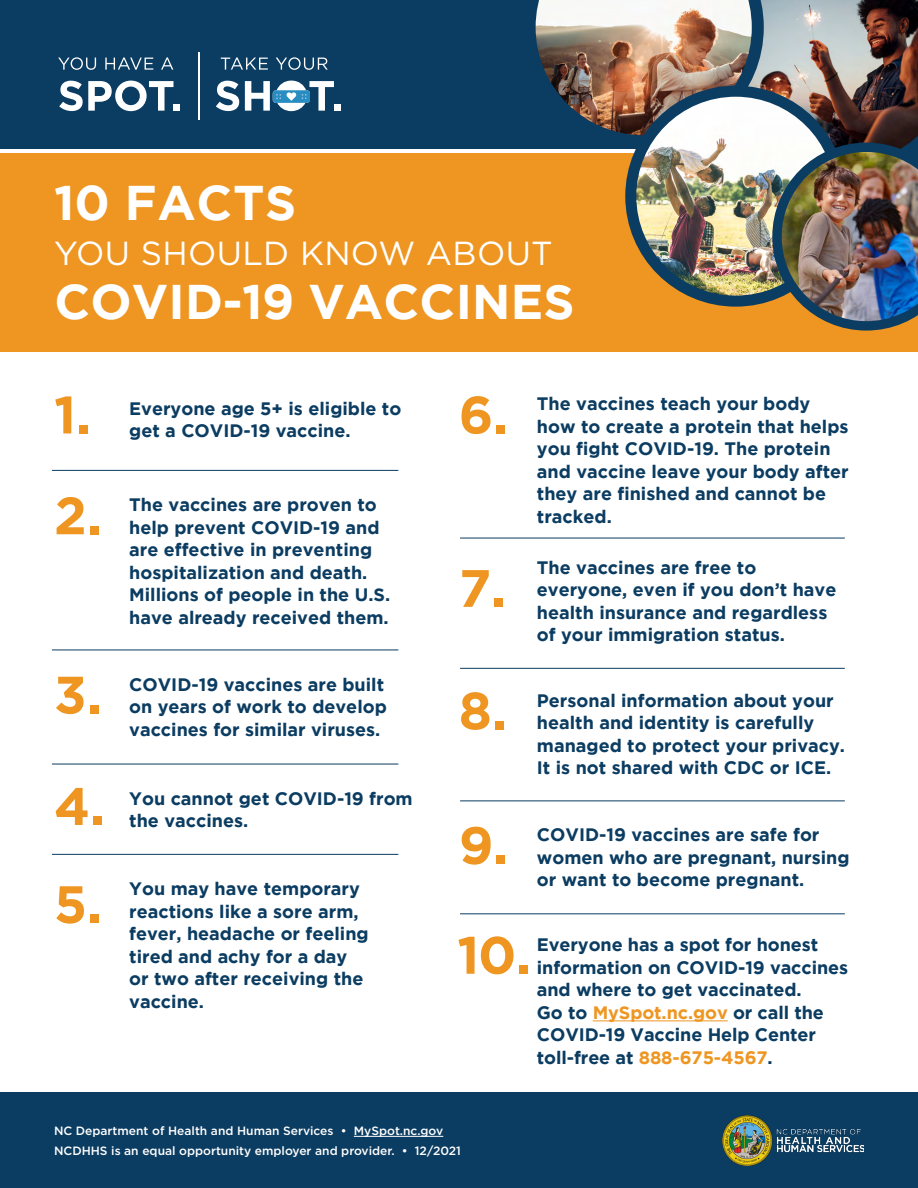
<style>
.page{position:relative;width:918px;height:1188px;background:#fff}
.page>*{position:absolute;margin:0;border:0;box-sizing:border-box;transform-origin:0 0}
.t1{font:700 52.5px/109.6px "Gotham";color:#ee9621}
.t2{font:700 48.6px "Gotham";letter-spacing:.005em;color:#fff}
.t3{font:33.3px "Gotham";letter-spacing:.01em;color:#fff}
.t4{font:700 18px/22.5px "Gotham";color:#0b3c61}
.t5{font:500 12px/19.5px "Gotham";color:#fff}
.s1{color:#ee9621}
</style>
<div class="page">
<div style="left:0;top:153px;width:918px;height:198px;background:#ee9621"></div>
<div style="left:0;top:0;width:918px;height:148px;background:#0b3c61"></div>
<hr style="left:593px;top:1021px;width:135px;height:1px;background:#ee9621">
<hr style="left:52px;top:470px;width:346px;height:1px;background:#0b3c61">
<hr style="left:52px;top:650px;width:346px;height:1px;background:#0b3c61">
<hr style="left:52px;top:764px;width:346px;height:1px;background:#0b3c61">
<hr style="left:52px;top:854px;width:346px;height:1px;background:#0b3c61">
<hr style="left:460px;top:538px;width:385px;height:1px;background:#0b3c61">
<hr style="left:460px;top:668px;width:385px;height:1px;background:#0b3c61">
<hr style="left:460px;top:801px;width:385px;height:1px;background:#0b3c61">
<hr style="left:460px;top:913px;width:385px;height:1px;background:#0b3c61">
<img style="left:524px;top:0;width:394px;height:331px">
<svg style="left:221px;top:57px;width:47px;height:13px"></svg>
<svg style="left:276px;top:57px;width:52px;height:13px"></svg>
<svg style="left:216px;top:81px;width:23px;height:30px"></svg>
<div style="left:334px;top:104px;width:7px;height:7px;background:#fff"></div>
<hr style="left:198px;top:52px;width:2px;height:67px;background:#fff">
<svg style="left:58px;top:57px;width:38px;height:13px"></svg>
<svg style="left:105px;top:57px;width:48px;height:13px"></svg>
<svg style="left:161px;top:57px;width:12px;height:13px"></svg>
<svg style="left:59px;top:81px;width:115px;height:30px"></svg>
<div style="left:173px;top:104px;width:7px;height:7px;background:#fff"></div>
<svg style="left:245px;top:81px;width:89px;height:30px"></svg>
<div style="left:0;top:1093px;width:918px;height:95px;background:#0b3c61"></div>
<hr style="left:354px;top:1136px;width:89px;height:1px;background:#fff">
<img style="left:723px;top:1116px;width:141px;height:49px">
<h2 class="t2" style="left:54px;top:175px;width:244px">10 FACTS</h2>
<h3 class="t3" style="left:54px;top:232px;width:500px">YOU SHOULD KNOW ABOUT</h3>
<h2 class="t2" style="left:54px;top:274px;width:522px">COVID-19 VACCINES</h2>
<h1 class="t1" style="left:54px;top:359px;width:39px">1.</h1>
<h1 class="t1" style="left:459px;top:359px;width:51px">6.</h1>
<p class="t4" style="left:129px;top:397px;width:274px">Everyone age 5+ is eligible to get a COVID-19 vaccine.</p>
<p class="t4" style="left:537px;top:392px;width:313px">The vaccines teach your body how to create a protein that helps you fight COVID-19. The protein and vaccine leave your body after they are finished and cannot be tracked.</p>
<p class="t4" style="left:537px;top:556px;width:301px">The vaccines are free to everyone, even if you don’t have health insurance and regardless of your immigration status.</p>
<h1 class="t1" style="left:54px;top:460px;width:49px">2.</h1>
<p class="t4" style="left:129px;top:493px;width:262px">The vaccines are proven to help prevent COVID-19 and are effective in preventing hospitalization and death.<br>Millions of people in the U.S. have already received them.</p>
<h1 class="t1" style="left:459px;top:532px;width:49px">7.</h1>
<h1 class="t1" style="left:54px;top:638px;width:53px;line-height:111.4px">3.<br>4.</h1>
<h1 class="t1" style="left:54px;top:848px;width:50px">5.</h1>
<p class="t4" style="left:129px;top:673px;width:259px">COVID-19 vaccines are built on years of work to develop vaccines for similar viruses.</p>
<p class="t4" style="left:129px;top:787px;width:285px">You cannot get COVID-19 from the vaccines.</p>
<p class="t4" style="left:129px;top:877px;width:241px">You may have temporary reactions like a sore arm, fever, headache or feeling tired and achy for a day or two after receiving the vaccine.</p>
<h1 class="t1" style="left:459px;top:655px;width:50px">8.</h1>
<p class="t4" style="left:537px;top:689px;width:310px">Personal information about your health and identity is carefully managed to protect your privacy.<br>It is not shared with CDC or ICE.</p>
<h1 class="t1" style="left:457px;top:789px;width:75px">9.<br>10.</h1>
<p class="t4" style="left:537px;top:823px;width:314px">COVID-19 vaccines are safe for women who are pregnant, nursing or want to become pregnant.</p>
<p class="t4" style="left:537px;top:933px;width:313px">Everyone has a spot for honest information on COVID-19 vaccines and where to get vaccinated.<br>Go to <span class="s1">MySpot.nc.gov</span> or call the<br>COVID-19 Vaccine Help Center toll-free at <span class="s1">888-675-4567</span>.</p>
<p class="t5" style="left:54px;top:1121px;width:409px">NC Department of Health and Human Services • MySpot.nc.gov<br>NCDHHS is an equal opportunity employer and provider. • 12/2021</p>
</div>
